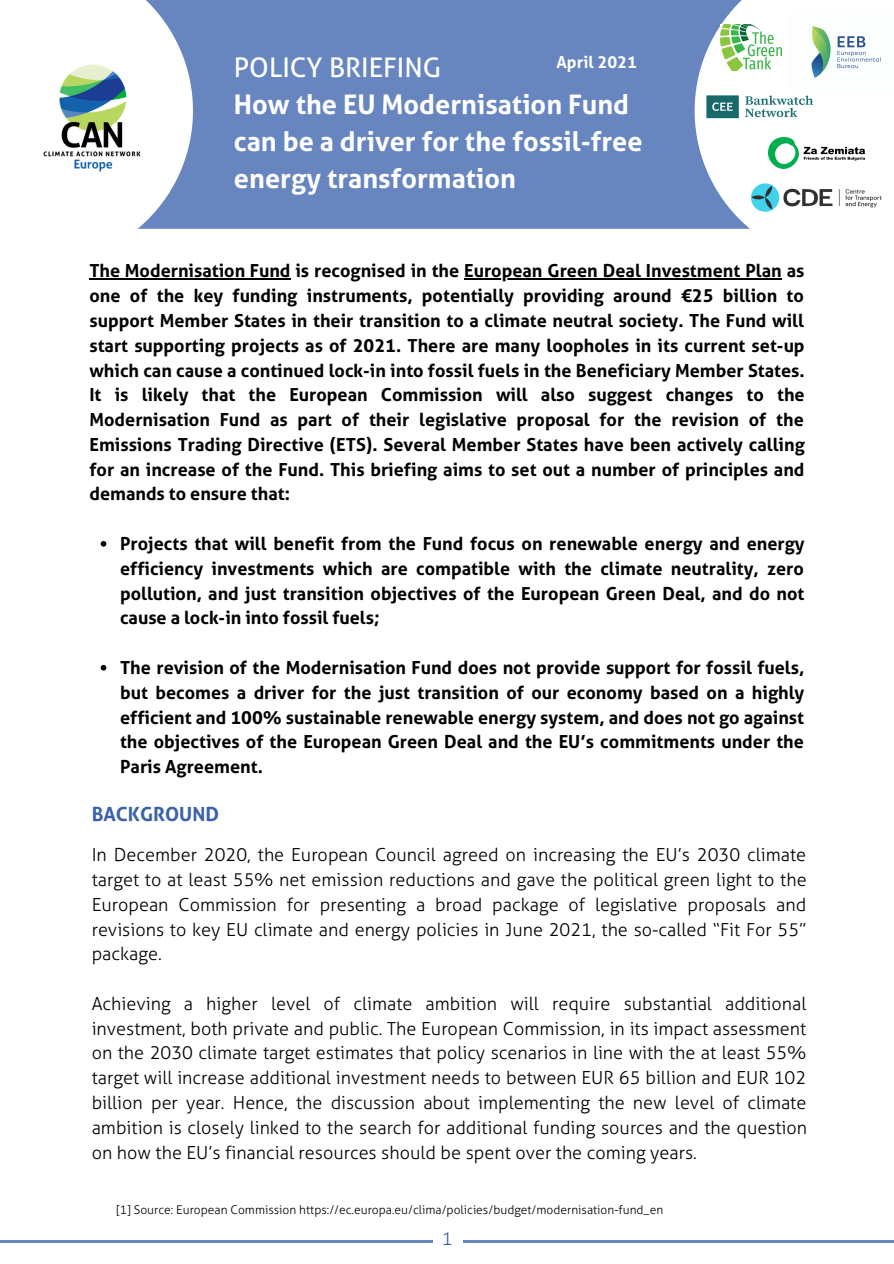
<style>
.page{position:relative;width:894px;height:1264px;background:#fff}
.page>*{position:absolute;margin:0;border:0;box-sizing:border-box;transform-origin:0 0}
.t1{font:700 27px/37.2px "Aller";color:#fff}
.t2{font:27px "Aller";color:#fff}
.t3{font:700 19.5px "Aller";color:#3b62a9}
.t4{font:700 18px/24.8px "Aller";color:#000;text-align:justify}
.t5{font:300 18px/24.8px "Aller";color:#000;text-align:justify}
.t6{font:300 18px "Aller";color:#3b62a9}
.t7{font:700 16.5px "Aller";color:#fff}
.t8{font:300 12px "Aller";color:#000}
</style>
<div class="page">
<hr style="left:0;top:1240px;width:433px;height:2px;background:#6786c0">
<hr style="left:463px;top:1240px;width:430px;height:2px;background:#6786c0">
<div style="left:193px;top:0;width:501px;height:229px;background:#6786c0"></div>
<svg style="left:137px;top:0;width:56px;height:229px"></svg>
<img style="left:43px;top:61px;width:101px;height:115px">
<svg style="left:694px;top:0;width:171px;height:229px"></svg>
<svg style="left:101px;top:541px;width:5px;height:5px"></svg>
<svg style="left:101px;top:665px;width:5px;height:5px"></svg>
<hr style="left:89px;top:278px;width:201px;height:2px;background:#000">
<hr style="left:464px;top:278px;width:317px;height:2px;background:#000">
<img style="left:786px;top:15px;width:95px;height:74px">
<img style="left:720px;top:25px;width:61px;height:45px">
<img style="left:768px;top:137px;width:95px;height:31px">
<img style="left:690px;top:85px;width:140px;height:42px">
<img style="left:720px;top:168px;width:162px;height:61px">
<p class="t7" style="left:556px;top:52px;width:82px">April 2021</p>
<p class="t2" style="left:234px;top:51px;width:209px">POLICY BRIEFING</p>
<p class="t1" style="left:234px;top:86px;width:410px">How the EU Modernisation Fund can be a driver for the fossil-free energy transformation</p>
<p class="t4" style="left:89px;top:259px;width:716px">The Modernisation Fund is recognised in the European Green Deal Investment Plan as one of the key funding instruments, potentially providing around €25 billion to support Member States in their transition to a climate neutral society. The Fund will start supporting projects as of 2021. There are many loopholes in its current set-up which can cause a continued lock-in into fossil fuels in the Beneficiary Member States.<br>It is likely that the European Commission will also suggest changes to the Modernisation Fund as part of their legislative proposal for the revision of the Emissions Trading Directive (ETS). Several Member States have been actively calling for an increase of the Fund. This briefing aims to set out a number of principles and demands to ensure that:</p>
<p class="t4" style="left:120px;top:531px;width:686px">Projects that will benefit from the Fund focus on renewable energy and energy efficiency investments which are compatible with the climate neutrality, zero pollution, and just transition objectives of the European Green Deal, and do not cause a lock-in into fossil fuels;</p>
<p class="t4" style="left:120px;top:655px;width:685px">The revision of the Modernisation Fund does not provide support for fossil fuels, but becomes a driver for the just transition of our economy based on a highly efficient and 100% sustainable renewable energy system, and does not go against the objectives of the European Green Deal and the EU’s commitments under the Paris Agreement.</p>
<p class="t3" style="left:92px;top:802px;width:129px">BACKGROUND</p>
<p class="t5" style="left:92px;top:842px;width:716px">In December 2020, the European Council agreed on increasing the EU’s 2030 climate target to at least 55% net emission reductions and gave the political green light to the European Commission for presenting a broad package of legislative proposals and revisions to key EU climate and energy policies in June 2021, the so-called “Fit For 55” package.</p>
<p class="t5" style="left:92px;top:991px;width:716px">Achieving a higher level of climate ambition will require substantial additional investment, both private and public. The European Commission, in its impact assessment on the 2030 climate target estimates that policy scenarios in line with the at least 55% target will increase additional investment needs to between EUR 65 billion and EUR 102 billion per year. Hence, the discussion about implementing the new level of climate ambition is closely linked to the search for additional funding sources and the question on how the EU’s financial resources should be spent over the coming years.</p>
<p class="t8" style="left:116px;top:1202px;width:548px">[1] Source: European Commission https://ec.europa.eu/clima/policies/budget/modernisation-fund_en</p>
<p class="t6" style="left:441px;top:1227px;width:12px">1</p>
</div>
